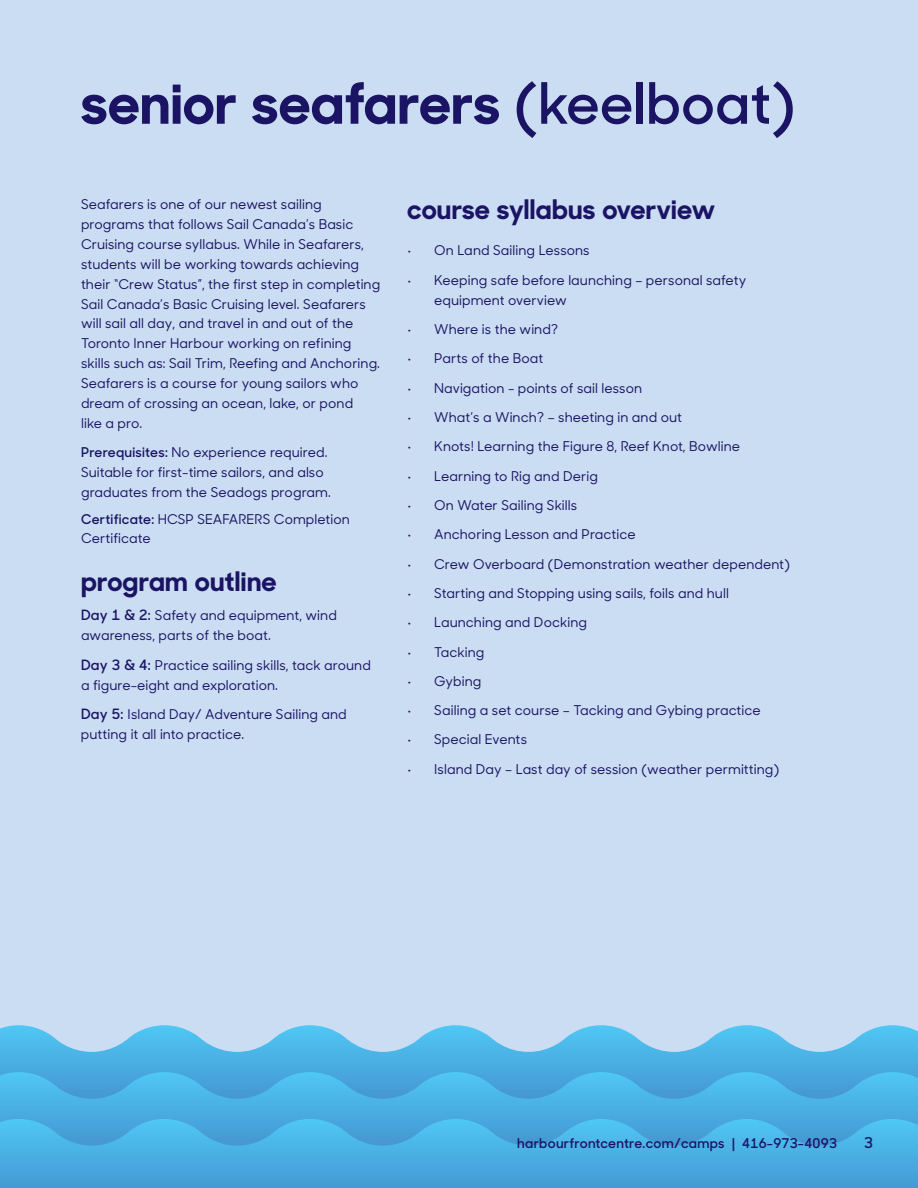
<style>
.page{position:relative;width:918px;height:1188px;background:#caddf2}
.page>*{position:absolute;margin:0;border:0;box-sizing:border-box;transform-origin:0 0}
.t1{font:700 57px "Sharp Sans No 1";letter-spacing:.005em;color:#1b1464}
.t2{font:700 27px "Sharp Sans No 1";letter-spacing:.005em;color:#1b1464}
.t3{font:600 15px "Sharp Sans No 1";color:#1b1464}
.t4{font:500 13.5px/19.8px "Sharp Sans No 1";letter-spacing:.005em;color:#1b1464}
.t5{font:600 13.5px "Sharp Sans No 1";letter-spacing:.02em;color:#1b1464}
.s1{font-weight:600}
.s2{font-weight:600;font-size:14.25px}
</style>
<div class="page">
<svg style="left:0;top:1025px;width:918px;height:47px"></svg>
<svg style="left:0;top:1072px;width:918px;height:47px;background:#4aafe3"></svg>
<svg style="left:0;top:1119px;width:918px;height:69px;background:#49aadf"></svg>
<h1 class="t1" style="left:81px;top:61px;width:715px">senior seafarers <span class="s1">(keelboat)</span></h1>
<p class="t4" style="left:81px;top:194px;width:301px">Seafarers is one of our newest sailing programs that follows Sail Canada’s Basic Cruising course syllabus. While in Seafarers, students will be working towards achieving their “Crew Status”, the first step in completing Sail Canada’s Basic Cruising level. Seafarers will sail all day, and travel in and out of the Toronto Inner Harbour working on refining skills such as: Sail Trim, Reefing and Anchoring.<br>Seafarers is a course for young sailors who dream of crossing an ocean, lake, or pond<br>like a pro.</p>
<p class="t4" style="left:81px;top:442px;width:251px"><span class="s1">Prerequisites:</span> No experience required.<br>Suitable for first-time sailors, and also graduates from the Seadogs program.</p>
<p class="t4" style="left:81px;top:508px;width:270px"><span class="s1">Certificate:</span> HCSP SEAFARERS Completion<br>Certificate</p>
<h2 class="t2" style="left:81px;top:561px;width:197px">program outline</h2>
<p class="t4" style="left:81px;top:605px;width:257px"><span class="s2">Day 1 &amp; 2:</span> Safety and equipment, wind awareness, parts of the boat.</p>
<p class="t4" style="left:81px;top:654px;width:291px"><span class="s2">Day 3 &amp; 4:</span> Practice sailing skills, tack around a figure-eight and exploration.</p>
<p class="t4" style="left:81px;top:704px;width:267px"><span class="s2">Day 5:</span> Island Day/ Adventure Sailing and putting it all into practice.</p>
<h2 class="t2" style="left:407px;top:190px;width:310px">course syllabus overview</h2>
<p class="t4" style="left:407px;top:240px;width:184px">• On Land Sailing Lessons</p>
<p class="t4" style="left:434px;top:269px;width:314px;text-indent:-27px">• Keeping safe before launching – personal safety equipment overview</p>
<p class="t4" style="left:407px;top:319px;width:153px">• Where is the wind?</p>
<p class="t4" style="left:407px;top:348px;width:138px">• Parts of the Boat</p>
<p class="t4" style="left:407px;top:377px;width:236px">• Navigation - points of sail lesson</p>
<p class="t4" style="left:407px;top:407px;width:276px">• What’s a Winch? – sheeting in and out</p>
<p class="t4" style="left:407px;top:436px;width:334px">• Knots! Learning the Figure 8, Reef Knot, Bowline</p>
<p class="t4" style="left:407px;top:465px;width:192px">• Learning to Rig and Derig</p>
<p class="t4" style="left:407px;top:495px;width:172px">• On Water Sailing Skills</p>
<p class="t4" style="left:407px;top:524px;width:230px">• Anchoring Lesson and Practice</p>
<p class="t4" style="left:407px;top:553px;width:384px">• Crew Overboard (Demonstration weather dependent)</p>
<p class="t4" style="left:407px;top:583px;width:323px">• Starting and Stopping using sails, foils and hull</p>
<p class="t4" style="left:407px;top:612px;width:181px">• Launching and Docking</p>
<p class="t4" style="left:407px;top:641px;width:79px">• Tacking</p>
<p class="t4" style="left:407px;top:670px;width:76px">• Gybing</p>
<p class="t4" style="left:407px;top:700px;width:355px">• Sailing a set course – Tacking and Gybing practice</p>
<p class="t4" style="left:407px;top:729px;width:121px">• Special Events</p>
<p class="t4" style="left:407px;top:758px;width:374px">• Island Day – Last day of session (weather permitting)</p>
<p class="t5" style="left:517px;top:1133px;width:321px">harbourfrontcentre.com/camps | 416-973-4093</p>
<p class="t3" style="left:864px;top:1131px;width:10px">3</p>
</div>
